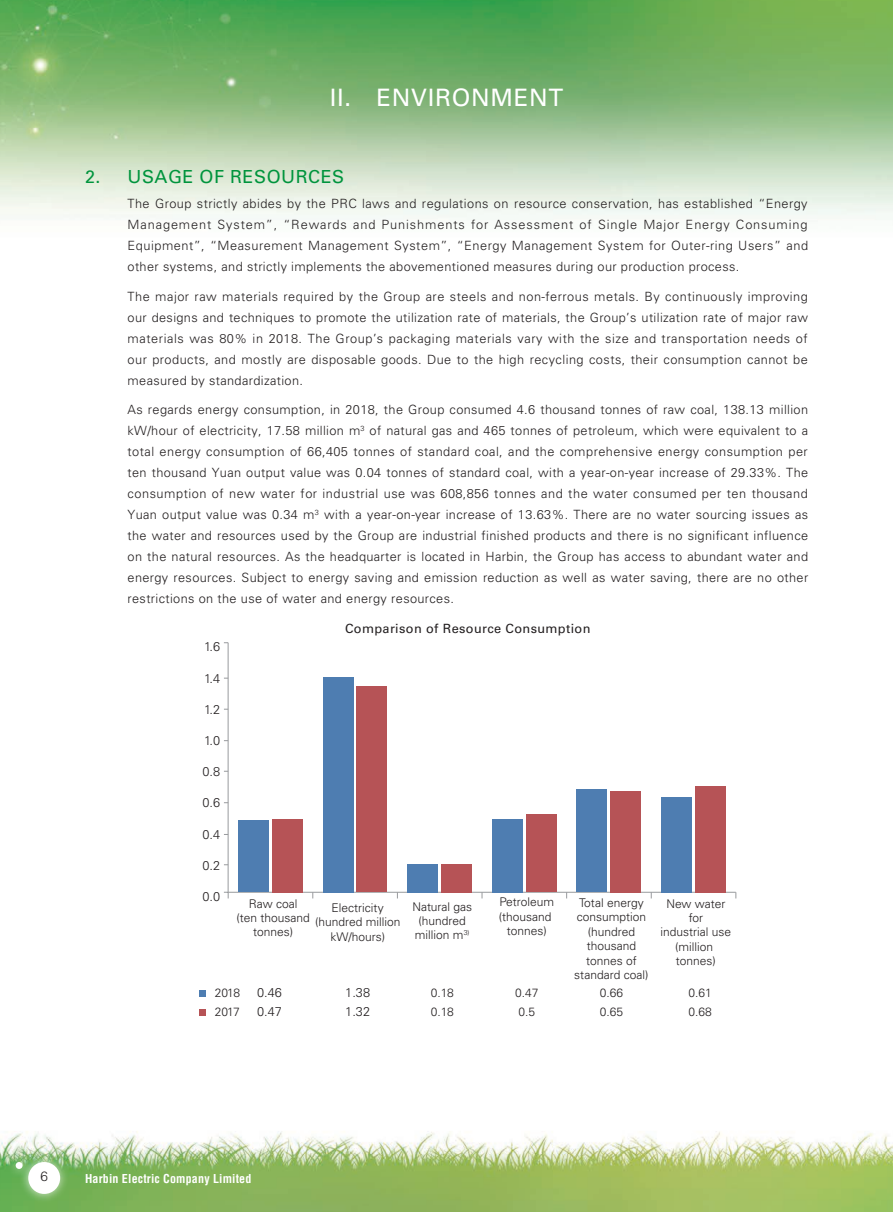
<style>
.page{position:relative;width:893px;height:1212px;background:#fff}
.page>*{position:absolute;margin:0;border:0;box-sizing:border-box;transform-origin:0 0}
.t1{font:24px "Univers LT Std";letter-spacing:.03em;color:#fff}
.t2{font:18px "Univers LT Std";letter-spacing:.03em;color:#00943d}
.t3{font:300 13.5px "Helvetica LT Std";color:#231f20}
.t4{font:300 12.75px/21px "Univers LT Std";letter-spacing:.03em;color:#231f20;text-align:justify}
.t5{font:12.75px "Univers LT Std";letter-spacing:.03em;color:#231f20}
.t6{font:300 12px/14.4px "Univers LT";color:#231f20;text-align:center}
.t7{font:700 condensed 12px "Helvetica LT Std";letter-spacing:.015em;color:#fff}
</style>
<div class="page">
<img style="left:0;top:0;width:893px;height:1212px">
<div style="left:19px;top:1152px;width:51px;height:51px;background:#fff;opacity:.75"></div>
<div style="left:28px;top:1162px;width:32px;height:32px;background:#fff;border-radius:50%"></div>
<div style="left:7px;top:1153px;width:25px;height:25px;background:#fff;opacity:.75"></div>
<div style="left:16px;top:1162px;width:7px;height:7px;background:#fff;border-radius:50%"></div>
<hr style="left:228px;top:892px;width:508px;height:1px;background:#989a9d">
<hr style="left:228px;top:643px;width:1px;height:249px;background:#989a9d">
<div style="left:272px;top:819px;width:31px;height:73px;background:#b65356"></div>
<div style="left:357px;top:686px;width:30px;height:206px;background:#b65356"></div>
<div style="left:441px;top:864px;width:31px;height:28px;background:#b65356"></div>
<div style="left:526px;top:814px;width:30px;height:78px;background:#b65356"></div>
<div style="left:611px;top:791px;width:30px;height:101px;background:#b65356"></div>
<div style="left:695px;top:786px;width:31px;height:106px;background:#b65356"></div>
<div style="left:238px;top:820px;width:31px;height:72px;background:#4e7db1"></div>
<div style="left:323px;top:677px;width:30px;height:215px;background:#4e7db1"></div>
<div style="left:407px;top:864px;width:31px;height:28px;background:#4e7db1"></div>
<div style="left:492px;top:819px;width:31px;height:73px;background:#4e7db1"></div>
<div style="left:577px;top:789px;width:30px;height:103px;background:#4e7db1"></div>
<div style="left:661px;top:797px;width:31px;height:95px;background:#4e7db1"></div>
<svg style="left:224px;top:892px;width:5px;height:6px"></svg>
<div style="left:199px;top:990px;width:7px;height:7px;background:#4e7db1"></div>
<div style="left:199px;top:1009px;width:7px;height:6px;background:#b65356"></div>
<h1 class="t1" style="left:330px;top:84px;width:235px">II. ENVIRONMENT</h1>
<h2 class="t2" style="left:85px;top:166px;width:261px">2. USAGE OF RESOURCES</h2>
<p class="t4" style="left:128px;top:193px;width:682px">The Group strictly abides by the PRC laws and regulations on resource conservation, has established “Energy Management System”, “Rewards and Punishments for Assessment of Single Major Energy Consuming Equipment”, “Measurement Management System”, “Energy Management System for Outer-ring Users” and other systems, and strictly implements the abovementioned measures during our production process.</p>
<p class="t4" style="left:128px;top:286px;width:682px">The major raw materials required by the Group are steels and non-ferrous metals. By continuously improving our designs and techniques to promote the utilization rate of materials, the Group’s utilization rate of major raw materials was 80% in 2018. The Group’s packaging materials vary with the size and transportation needs of our products, and mostly are disposable goods. Due to the high recycling costs, their consumption cannot be measured by standardization.</p>
<p class="t4" style="left:128px;top:399px;width:682px">As regards energy consumption, in 2018, the Group consumed 4.6 thousand tonnes of raw coal, 138.13 million kW/hour of electricity, 17.58 million m<sup>3</sup> of natural gas and 465 tonnes of petroleum, which were equivalent to a total energy consumption of 66,405 tonnes of standard coal, and the comprehensive energy consumption per ten thousand Yuan output value was 0.04 tonnes of standard coal, with a year-on-year increase of 29.33%. The consumption of new water for industrial use was 608,856 tonnes and the water consumed per ten thousand Yuan output value was 0.34 m<sup>3</sup> with a year-on-year increase of 13.63%. There are no water sourcing issues as the water and resources used by the Group are industrial finished products and there is no significant influence on the natural resources. As the headquarter is located in Harbin, the Group has access to abundant water and energy resources. Subject to energy saving and emission reduction as well as water saving, there are no other restrictions on the use of water and energy resources.</p>
<p class="t5" style="left:345px;top:620px;width:247px">Comparison of Resource Consumption</p>
<p class="t4" style="left:204px;top:636px;width:17px">1.6</p>
<p class="t4" style="left:204px;top:668px;width:17px">1.4</p>
<p class="t4" style="left:204px;top:699px;width:17px">1.2</p>
<p class="t4" style="left:204px;top:730px;width:17px">1.0</p>
<p class="t4" style="left:202px;top:761px;width:19px">0.8</p>
<p class="t4" style="left:202px;top:792px;width:19px">0.6</p>
<p class="t4" style="left:202px;top:824px;width:19px">0.4</p>
<p class="t4" style="left:202px;top:855px;width:19px">0.2</p>
<p class="t4" style="left:202px;top:886px;width:19px">0.0</p>
<p class="t6" style="left:236px;top:896px;width:75px">Raw coal<br>(ten thousand tonnes)</p>
<p class="t6" style="left:315px;top:900px;width:87px">Electricity (hundred million kW/hours)</p>
<p class="t6" style="left:499px;top:895px;width:57px">Petroleum (thousand tonnes)</p>
<p class="t6" style="left:574px;top:895px;width:76px">Total energy consumption (hundred thousand tonnes of standard coal)</p>
<p class="t6" style="left:661px;top:896px;width:72px">New water for<br>industrial use (million tonnes)</p>
<p class="t6" style="left:412px;top:899px;width:61px;text-align:left">Natural gas (hundred million m<sup>3)</sup></p>
<p class="t6" style="left:215px;top:986px;width:27px">2018</p>
<p class="t4" style="left:257px;top:982px;width:26px">0.46</p>
<p class="t4" style="left:345px;top:982px;width:26px">1.38</p>
<p class="t6" style="left:431px;top:986px;width:24px">0.18</p>
<p class="t6" style="left:600px;top:986px;width:25px">0.66</p>
<p class="t6" style="left:688px;top:986px;width:25px">0.61</p>
<p class="t6" style="left:215px;top:1004px;width:26px">2017</p>
<p class="t4" style="left:257px;top:1001px;width:26px">0.47</p>
<p class="t4" style="left:345px;top:1001px;width:26px">1.32</p>
<p class="t6" style="left:431px;top:1004px;width:24px">0.18</p>
<p class="t6" style="left:600px;top:1004px;width:25px">0.65</p>
<p class="t6" style="left:515px;top:984px;width:25px;line-height:18.5px;text-align:left">0.47<br>0.5</p>
<p class="t6" style="left:688px;top:1004px;width:25px">0.68</p>
<p class="t3" style="left:40px;top:1168px;width:9px">6</p>
<p class="t7" style="left:85px;top:1171px;width:168px">Harbin Electric Company Limited</p>
</div>
